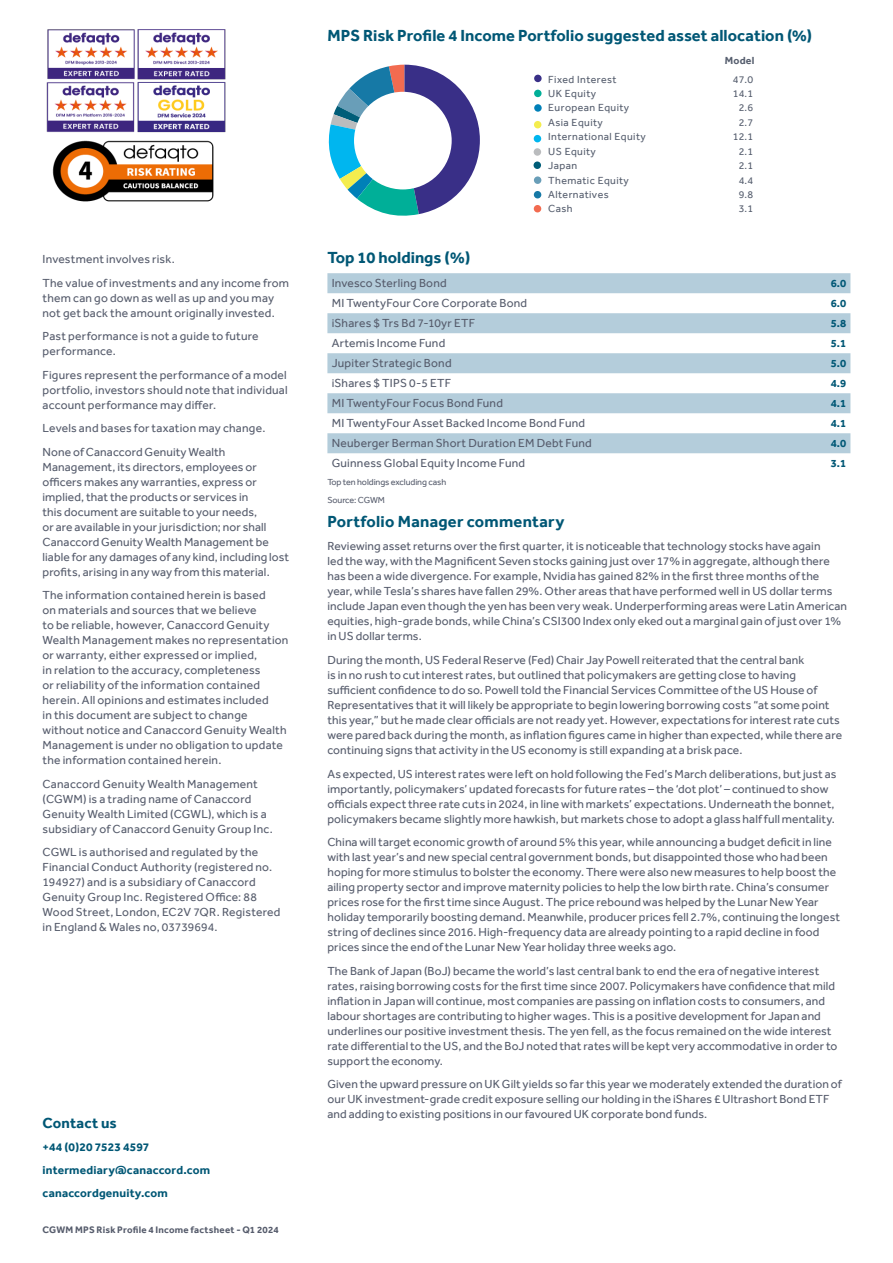
<style>
.page{position:relative;width:893px;height:1263px;background:#fff}
.page>*{position:absolute;margin:0;border:0;box-sizing:border-box;transform-origin:0 0}
.t1{font:700 16.5px "Effra";letter-spacing:.005em;color:#005775}
._5__Side_Bar_Heading{font:700 15px "Effra";letter-spacing:.01em;color:#005775}
._4__Body_Text{font:12px/15px "Canaccord Effra";letter-spacing:.01em;color:#565c6c}
._11__Disclaimer{font:12px/15px "Canaccord Effra";letter-spacing:.015em;color:#565c6c}
._6__Side_Bar_Text{font:700 12px "Effra";letter-spacing:.015em;color:#005775}
.Table_text{font:700 11.25px "Effra";color:#005775}
.t2{font:10.5px/14.4px "Effra";letter-spacing:.04em;color:#575f6f}
.t3{font:700 10.5px "Effra";letter-spacing:.02em;color:#575f6f}
.t4{font:700 9.75px "Effra";letter-spacing:.02em;color:#565c6c}
.Notes{font:9px "Canaccord Effra";letter-spacing:-.01em;color:#585e6e}
</style>
<div class="page">
<svg style="left:328px;top:65px;width:152px;height:151px"></svg>
<div style="left:354px;top:92px;width:98px;height:97px;background:#fff;border-radius:50%"></div>
<div style="left:534px;top:75px;width:8px;height:7px;background:#392f87;border-radius:50%"></div>
<div style="left:534px;top:148px;width:7px;height:8px;background:#babcbe;border-radius:50%"></div>
<div style="left:534px;top:90px;width:8px;height:7px;background:#00af98;border-radius:50%"></div>
<div style="left:534px;top:161px;width:7px;height:8px;background:#005d78;border-radius:50%"></div>
<div style="left:534px;top:121px;width:7px;height:7px;background:#f4ed4e;border-radius:50%"></div>
<div style="left:534px;top:176px;width:7px;height:8px;background:#699eb8;border-radius:50%"></div>
<div style="left:534px;top:191px;width:7px;height:7px;background:#1679a6;border-radius:50%"></div>
<div style="left:534px;top:205px;width:7px;height:7px;background:#f26b50;border-radius:50%"></div>
<div style="left:534px;top:104px;width:8px;height:8px;background:#0080b8;border-radius:50%"></div>
<div style="left:534px;top:135px;width:7px;height:7px;background:#00b6ef;border-radius:50%"></div>
<img style="left:46px;top:30px;width:180px;height:172px">
<svg style="left:327px;top:273px;width:523px;height:180px;fill:#b4cddb"></svg>
<p class="_11__Disclaimer" style="left:43px;top:251px;width:134px">Investment involves risk.</p>
<p class="_11__Disclaimer" style="left:43px;top:275px;width:248px">The value of investments and any income from them can go down as well as up and you may not get back the amount originally invested.</p>
<p class="_11__Disclaimer" style="left:43px;top:328px;width:218px">Past performance is not a guide to future performance.</p>
<p class="_11__Disclaimer" style="left:43px;top:367px;width:247px;text-align:justify">Figures represent the performance of a model portfolio, investors should note that individual account performance may differ.</p>
<p class="_11__Disclaimer" style="left:43px;top:420px;width:224px">Levels and bases for taxation may change.</p>
<p class="_11__Disclaimer" style="left:43px;top:444px;width:248px">None of Canaccord Genuity Wealth Management, its directors, employees or officers makes any warranties, express or implied, that the products or services in<br>this document are suitable to your needs,<br>or are available in your jurisdiction; nor shall Canaccord Genuity Wealth Management be liable for any damages of any kind, including lost profits, arising in any way from this material.</p>
<p class="_11__Disclaimer" style="left:43px;top:588px;width:247px">The information contained herein is based<br>on materials and sources that we believe<br>to be reliable, however, Canaccord Genuity Wealth Management makes no representation or warranty, either expressed or implied,<br>in relation to the accuracy, completeness<br>or reliability of the information contained herein. All opinions and estimates included<br>in this document are subject to change without notice and Canaccord Genuity Wealth Management is under no obligation to update the information contained herein.</p>
<p class="_11__Disclaimer" style="left:43px;top:776px;width:232px">Canaccord Genuity Wealth Management (CGWM) is a trading name of Canaccord Genuity Wealth Limited (CGWL), which is a subsidiary of Canaccord Genuity Group Inc.</p>
<p class="_11__Disclaimer" style="left:43px;top:845px;width:239px">CGWL is authorised and regulated by the Financial Conduct Authority (registered no.<br>194927) and is a subsidiary of Canaccord Genuity Group Inc. Registered Office: 88<br>Wood Street, London, EC2V 7QR. Registered in England &amp; Wales no, 03739694.</p>
<p class="_5__Side_Bar_Heading" style="left:43px;top:1114px;width:76px">Contact us</p>
<p class="_6__Side_Bar_Text" style="left:43px;top:1140px;width:108px">+44 (0)20 7523 4597</p>
<p class="_6__Side_Bar_Text" style="left:43px;top:1163px;width:169px">intermediary@canaccord.com</p>
<p class="_6__Side_Bar_Text" style="left:43px;top:1186px;width:127px">canaccordgenuity.com</p>
<p class="t4" style="left:43px;top:1224px;width:238px">CGWM MPS Risk Profile 4 Income factsheet - Q1 2024</p>
<p class="t1" style="left:327px;top:25px;width:486px">MPS Risk Profile 4 Income Portfolio suggested asset allocation (%)</p>
<p class="t3" style="left:725px;top:54px;width:31px">Model</p>
<p class="t2" style="left:548px;top:72px;width:99px">Fixed Interest<br>UK Equity<br>European Equity<br>Asia Equity<br>International Equity<br>US Equity<br>Japan<br>Thematic Equity<br>Alternatives<br>Cash</p>
<p class="t2" style="left:733px;top:72px;width:22px;text-align:center">47.0<br>14.1<br>2.6<br>2.7<br>12.1<br>2.1<br>2.1<br>4.4<br>9.8<br>3.1</p>
<h1 class="t1" style="left:327px;top:248px;width:144px">Top 10 holdings (%)</h1>
<p class="_4__Body_Text" style="left:332px;top:276px;width:117px">Invesco Sterling Bond</p>
<p class="Table_text" style="left:831px;top:276px;width:17px">6.0</p>
<p class="_4__Body_Text" style="left:332px;top:296px;width:197px">MI TwentyFour Core Corporate Bond</p>
<p class="Table_text" style="left:831px;top:296px;width:17px">6.0</p>
<p class="_4__Body_Text" style="left:332px;top:316px;width:145px">iShares $ Trs Bd 7-10yr ETF</p>
<p class="Table_text" style="left:831px;top:316px;width:17px">5.8</p>
<p class="_4__Body_Text" style="left:332px;top:336px;width:115px">Artemis Income Fund</p>
<p class="Table_text" style="left:831px;top:336px;width:17px">5.1</p>
<p class="_4__Body_Text" style="left:332px;top:356px;width:121px">Jupiter Strategic Bond</p>
<p class="Table_text" style="left:831px;top:356px;width:17px">5.0</p>
<p class="_4__Body_Text" style="left:332px;top:376px;width:121px">iShares $ TIPS 0-5 ETF</p>
<p class="Table_text" style="left:831px;top:376px;width:17px">4.9</p>
<p class="_4__Body_Text" style="left:332px;top:396px;width:173px">MI TwentyFour Focus Bond Fund</p>
<p class="Table_text" style="left:831px;top:396px;width:17px">4.1</p>
<p class="_4__Body_Text" style="left:332px;top:416px;width:255px">MI TwentyFour Asset Backed Income Bond Fund</p>
<p class="Table_text" style="left:831px;top:416px;width:17px">4.1</p>
<p class="_4__Body_Text" style="left:332px;top:436px;width:262px">Neuberger Berman Short Duration EM Debt Fund</p>
<p class="Table_text" style="left:831px;top:436px;width:17px">4.0</p>
<p class="_4__Body_Text" style="left:332px;top:456px;width:195px">Guinness Global Equity Income Fund</p>
<p class="Table_text" style="left:831px;top:456px;width:17px">3.1</p>
<p class="Notes" style="left:327px;top:477px;width:120px">Top ten holdings excluding cash</p>
<p class="Notes" style="left:327px;top:495px;width:59px">Source: CGWM</p>
<p class="t1" style="left:327px;top:512px;width:238px">Portfolio Manager commentary</p>
<p class="_4__Body_Text" style="left:327px;top:539px;width:521px">Reviewing asset returns over the first quarter, it is noticeable that technology stocks have again<br>led the way, with the Magnificent Seven stocks gaining just over 17% in aggregate, although there has been a wide divergence. For example, Nvidia has gained 82% in the first three months of the year, while Tesla’s shares have fallen 29%. Other areas that have performed well in US dollar terms include Japan even though the yen has been very weak. Underperforming areas were Latin American equities, high-grade bonds, while China’s CSI300 Index only eked out a marginal gain of just over 1% in US dollar terms.</p>
<p class="_4__Body_Text" style="left:327px;top:652px;width:516px">During the month, US Federal Reserve (Fed) Chair Jay Powell reiterated that the central bank<br>is in no rush to cut interest rates, but outlined that policymakers are getting close to having sufficient confidence to do so. Powell told the Financial Services Committee of the US House of Representatives that it will likely be appropriate to begin lowering borrowing costs “at some point this year,” but he made clear officials are not ready yet. However, expectations for interest rate cuts were pared back during the month, as inflation figures came in higher than expected, while there are continuing signs that activity in the US economy is still expanding at a brisk pace.</p>
<p class="_4__Body_Text" style="left:327px;top:766px;width:510px">As expected, US interest rates were left on hold following the Fed’s March deliberations, but just as importantly, policymakers’ updated forecasts for future rates – the ‘dot plot’ – continued to show officials expect three rate cuts in 2024, in line with markets’ expectations. Underneath the bonnet, policymakers became slightly more hawkish, but markets chose to adopt a glass half full mentality.</p>
<p class="_4__Body_Text" style="left:327px;top:834px;width:514px">China will target economic growth of around 5% this year, while announcing a budget deficit in line with last year’s and new special central government bonds, but disappointed those who had been hoping for more stimulus to bolster the economy. There were also new measures to help boost the ailing property sector and improve maternity policies to help the low birth rate. China’s consumer prices rose for the first time since August. The price rebound was helped by the Lunar New Year holiday temporarily boosting demand. Meanwhile, producer prices fell 2.7%, continuing the longest string of declines since 2016. High-frequency data are already pointing to a rapid decline in food prices since the end of the Lunar New Year holiday three weeks ago.</p>
<p class="_4__Body_Text" style="left:327px;top:963px;width:511px">The Bank of Japan (BoJ) became the world’s last central bank to end the era of negative interest rates, raising borrowing costs for the first time since 2007. Policymakers have confidence that mild inflation in Japan will continue, most companies are passing on inflation costs to consumers, and labour shortages are contributing to higher wages. This is a positive development for Japan and underlines our positive investment thesis. The yen fell, as the focus remained on the wide interest rate differential to the US, and the BoJ noted that rates will be kept very accommodative in order to support the economy.</p>
<p class="_4__Body_Text" style="left:327px;top:1076px;width:516px">Given the upward pressure on UK Gilt yields so far this year we moderately extended the duration of our UK investment-grade credit exposure selling our holding in the iShares £ Ultrashort Bond ETF and adding to existing positions in our favoured UK corporate bond funds.</p>
</div>
